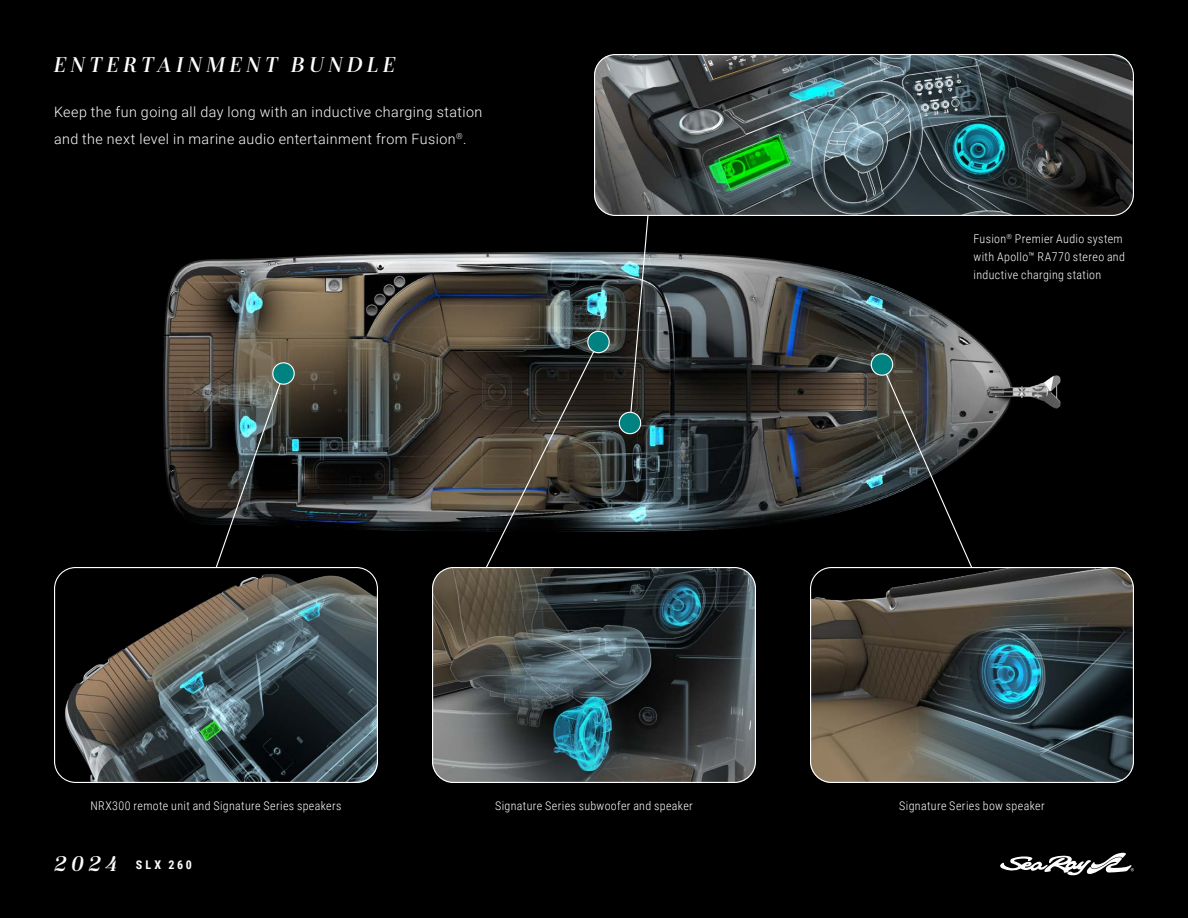
<style>
.page{position:relative;width:1188px;height:918px;background:#000}
.page>*{position:absolute;margin:0;border:0;box-sizing:border-box;transform-origin:0 0}
.Isabel_Italic_15_24_-_H1{font:italic 22.5px "Isabel";letter-spacing:.215em;color:#fff}
.Roboto_9_5_18{font:300 14.25px/27px "Roboto";letter-spacing:.035em;color:#fff}
.Roboto_Cond_8_12{font:300 12px/18px "Roboto Condensed";letter-spacing:.03em;color:#fff}
.t1{font:700 12px "Roboto Condensed";letter-spacing:.24em;color:#fff}
.s1{font-family:"Isabel";font-weight:400;font-style:italic;font-size:22.5px}
</style>
<div class="page">
<svg style="left:1000px;top:853px;width:134px;height:22px"></svg>
<img style="left:163px;top:252px;width:898px;height:280px">
<img style="left:594px;top:54px;width:540px;height:162px">
<div style="left:594px;top:54px;width:540px;height:162px;border:1px solid #fff;border-radius:21px"></div>
<svg style="left:629px;top:214px;width:20px;height:210px"></svg>
<svg style="left:881px;top:363px;width:92px;height:204px"></svg>
<svg style="left:484px;top:340px;width:116px;height:227px"></svg>
<svg style="left:215px;top:372px;width:70px;height:195px"></svg>
<div style="left:273px;top:363px;width:21px;height:21px;background:#008280;border-radius:50%"></div>
<div style="left:272px;top:362px;width:23px;height:23px;border:1px solid #fff;border-radius:50%"></div>
<img style="left:432px;top:567px;width:324px;height:216px">
<div style="left:432px;top:567px;width:324px;height:216px;border:1px solid #fff;border-radius:21px"></div>
<img style="left:63px;top:567px;width:315px;height:216px">
<div style="left:54px;top:567px;width:324px;height:216px;border:1px solid #fff;border-radius:21px"></div>
<img style="left:810px;top:567px;width:324px;height:216px">
<div style="left:810px;top:567px;width:324px;height:216px;border:1px solid #fff;border-radius:21px"></div>
<div style="left:588px;top:331px;width:21px;height:22px;background:#008280;border-radius:50%"></div>
<div style="left:587px;top:331px;width:23px;height:22px;border:1px solid #fff;border-radius:50%"></div>
<div style="left:871px;top:354px;width:22px;height:21px;background:#008280;border-radius:50%"></div>
<div style="left:871px;top:353px;width:22px;height:23px;border:1px solid #fff;border-radius:50%"></div>
<div style="left:619px;top:412px;width:22px;height:22px;background:#008280;border-radius:50%"></div>
<div style="left:619px;top:412px;width:22px;height:22px;border:1px solid #fff;border-radius:50%"></div>
<h1 class="Isabel_Italic_15_24_-_H1" style="left:54px;top:51px;width:343px">ENTERTAINMENT BUNDLE</h1>
<p class="Roboto_9_5_18" style="left:54px;top:98px;width:430px">Keep the fun going all day long with an inductive charging station and the next level in marine audio entertainment from Fusion<sup>®</sup>.</p>
<p class="Roboto_Cond_8_12" style="left:974px;top:229px;width:153px">Fusion<sup>®</sup> Premier Audio system with Apollo™ RA770 stereo and inductive charging station</p>
<p class="Roboto_Cond_8_12" style="left:90px;top:796px;width:253px">NRX300 remote unit and Signature Series speakers</p>
<p class="Roboto_Cond_8_12" style="left:495px;top:796px;width:199px">Signature Series subwoofer and speaker</p>
<p class="Roboto_Cond_8_12" style="left:899px;top:796px;width:147px">Signature Series bow speaker</p>
<p class="t1" style="left:54px;top:856px;width:139px"><span class="s1">2024</span> SLX 260</p>
</div>
